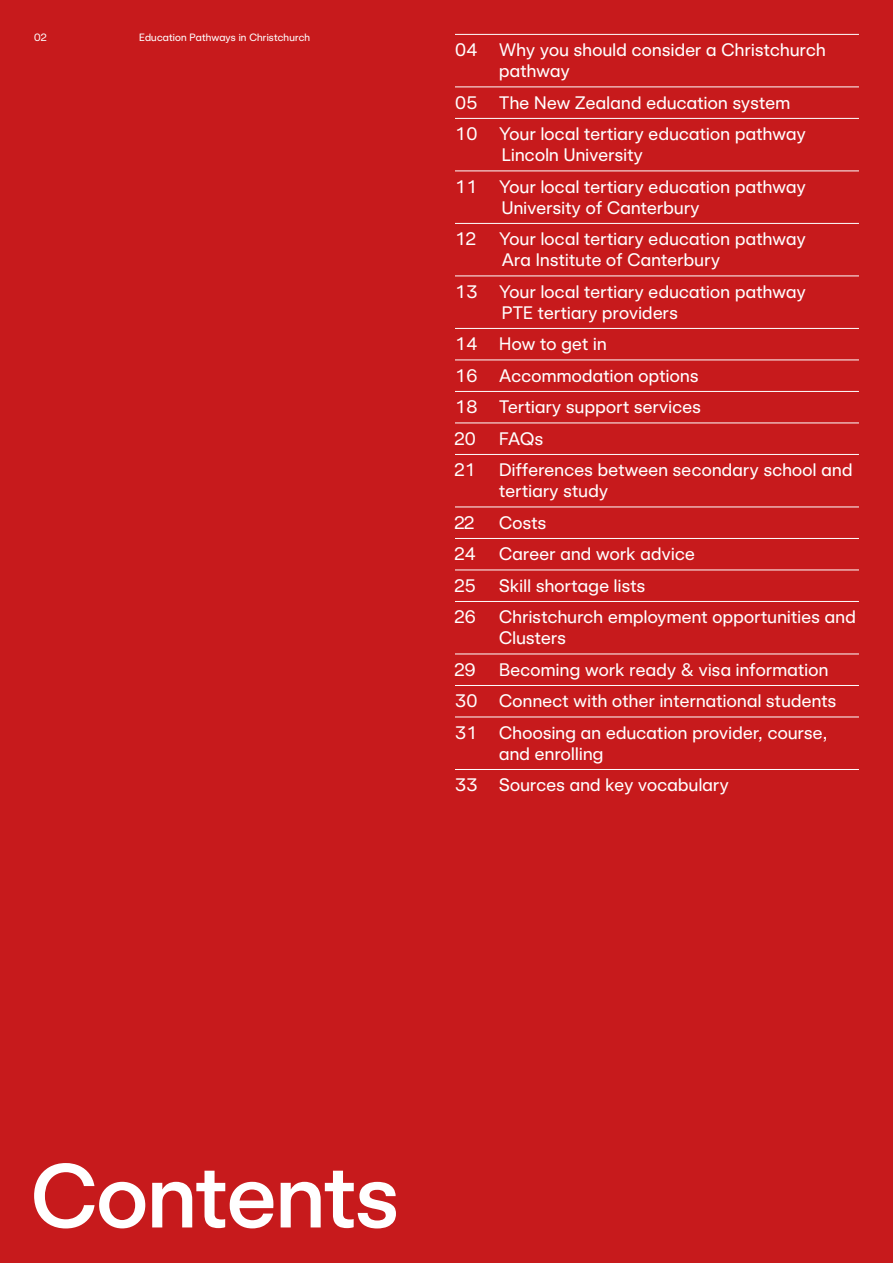
<style>
.page{position:relative;width:893px;height:1263px;background:#c71a1c}
.page>*{position:absolute;margin:0;border:0;box-sizing:border-box;transform-origin:0 0}
._60_60{font:90px "Universal Sans Display 500";color:#fff}
.Body_Copy_12_14{font:18px/21px "Universal Sans Display 400";letter-spacing:.02em;color:#fff}
.Caption_7_9{font:10.5px "Universal Sans Display 400";letter-spacing:.02em;color:#fff}
</style>
<div class="page">
<hr style="left:455px;top:34px;width:404px;height:1px;background:#fff">
<hr style="left:455px;top:87px;width:404px;height:1px;background:#fff">
<hr style="left:455px;top:118px;width:404px;height:1px;background:#fff">
<hr style="left:455px;top:171px;width:404px;height:1px;background:#fff">
<hr style="left:455px;top:223px;width:404px;height:1px;background:#fff">
<hr style="left:455px;top:276px;width:404px;height:1px;background:#fff">
<hr style="left:455px;top:328px;width:404px;height:1px;background:#fff">
<hr style="left:455px;top:360px;width:404px;height:1px;background:#fff">
<hr style="left:455px;top:391px;width:404px;height:1px;background:#fff">
<hr style="left:455px;top:423px;width:404px;height:1px;background:#fff">
<hr style="left:455px;top:454px;width:404px;height:1px;background:#fff">
<hr style="left:455px;top:507px;width:404px;height:1px;background:#fff">
<hr style="left:455px;top:538px;width:404px;height:1px;background:#fff">
<hr style="left:455px;top:570px;width:404px;height:1px;background:#fff">
<hr style="left:455px;top:601px;width:404px;height:1px;background:#fff">
<hr style="left:455px;top:654px;width:404px;height:1px;background:#fff">
<hr style="left:455px;top:685px;width:404px;height:1px;background:#fff">
<hr style="left:455px;top:717px;width:404px;height:1px;background:#fff">
<hr style="left:455px;top:769px;width:404px;height:1px;background:#fff">
<p class="Caption_7_9" style="left:34px;top:32px;width:14px">02</p>
<p class="Caption_7_9" style="left:139px;top:32px;width:172px">Education Pathways in Christchurch</p>
<p class="Body_Copy_12_14" style="left:499px;top:39px;width:328px;text-indent:-44px">04 Why you should consider a Christchurch pathway</p>
<p class="Body_Copy_12_14" style="left:455px;top:92px;width:337px">05 The New Zealand education system</p>
<p class="Body_Copy_12_14" style="left:502px;top:123px;width:305px;text-indent:-47px">10 Your local tertiary education pathway<br>Lincoln University</p>
<p class="Body_Copy_12_14" style="left:502px;top:176px;width:305px;text-indent:-47px">11 Your local tertiary education pathway<br>University of Canterbury</p>
<p class="Body_Copy_12_14" style="left:455px;top:228px;width:23px">12</p>
<p class="Body_Copy_12_14" style="left:499px;top:228px;width:308px">Your local tertiary education pathway<br>Ara Institute of Canterbury</p>
<p class="Body_Copy_12_14" style="left:502px;top:281px;width:305px;text-indent:-47px">13 Your local tertiary education pathway<br>PTE tertiary providers</p>
<p class="Body_Copy_12_14" style="left:455px;top:333px;width:153px">14 How to get in</p>
<p class="Body_Copy_12_14" style="left:455px;top:365px;width:245px">16 Accommodation options</p>
<p class="Body_Copy_12_14" style="left:455px;top:396px;width:247px">18 Tertiary support services</p>
<p class="Body_Copy_12_14" style="left:455px;top:428px;width:22px">20</p>
<p class="Body_Copy_12_14" style="left:499px;top:428px;width:46px">FAQs</p>
<p class="Body_Copy_12_14" style="left:455px;top:459px;width:22px">21</p>
<p class="Body_Copy_12_14" style="left:499px;top:459px;width:355px">Differences between secondary school and tertiary study</p>
<p class="Body_Copy_12_14" style="left:455px;top:512px;width:21px">22</p>
<p class="Body_Copy_12_14" style="left:499px;top:512px;width:49px">Costs</p>
<p class="Body_Copy_12_14" style="left:455px;top:543px;width:22px">24</p>
<p class="Body_Copy_12_14" style="left:499px;top:543px;width:197px">Career and work advice</p>
<p class="Body_Copy_12_14" style="left:455px;top:575px;width:22px">25</p>
<p class="Body_Copy_12_14" style="left:499px;top:575px;width:148px">Skill shortage lists</p>
<p class="Body_Copy_12_14" style="left:455px;top:606px;width:22px">26</p>
<p class="Body_Copy_12_14" style="left:499px;top:606px;width:358px">Christchurch employment opportunities and<br>Clusters</p>
<p class="Body_Copy_12_14" style="left:455px;top:659px;width:22px">29</p>
<p class="Body_Copy_12_14" style="left:499px;top:659px;width:331px">Becoming work ready &amp; visa information</p>
<p class="Body_Copy_12_14" style="left:455px;top:690px;width:383px">30 Connect with other international students</p>
<p class="Body_Copy_12_14" style="left:499px;top:722px;width:330px;text-indent:-44px">31 Choosing an education provider, course, and enrolling</p>
<p class="Body_Copy_12_14" style="left:455px;top:774px;width:275px">33 Sources and key vocabulary</p>
<p class="_60_60" style="left:31px;top:1146px;width:369px">Contents</p>
</div>
